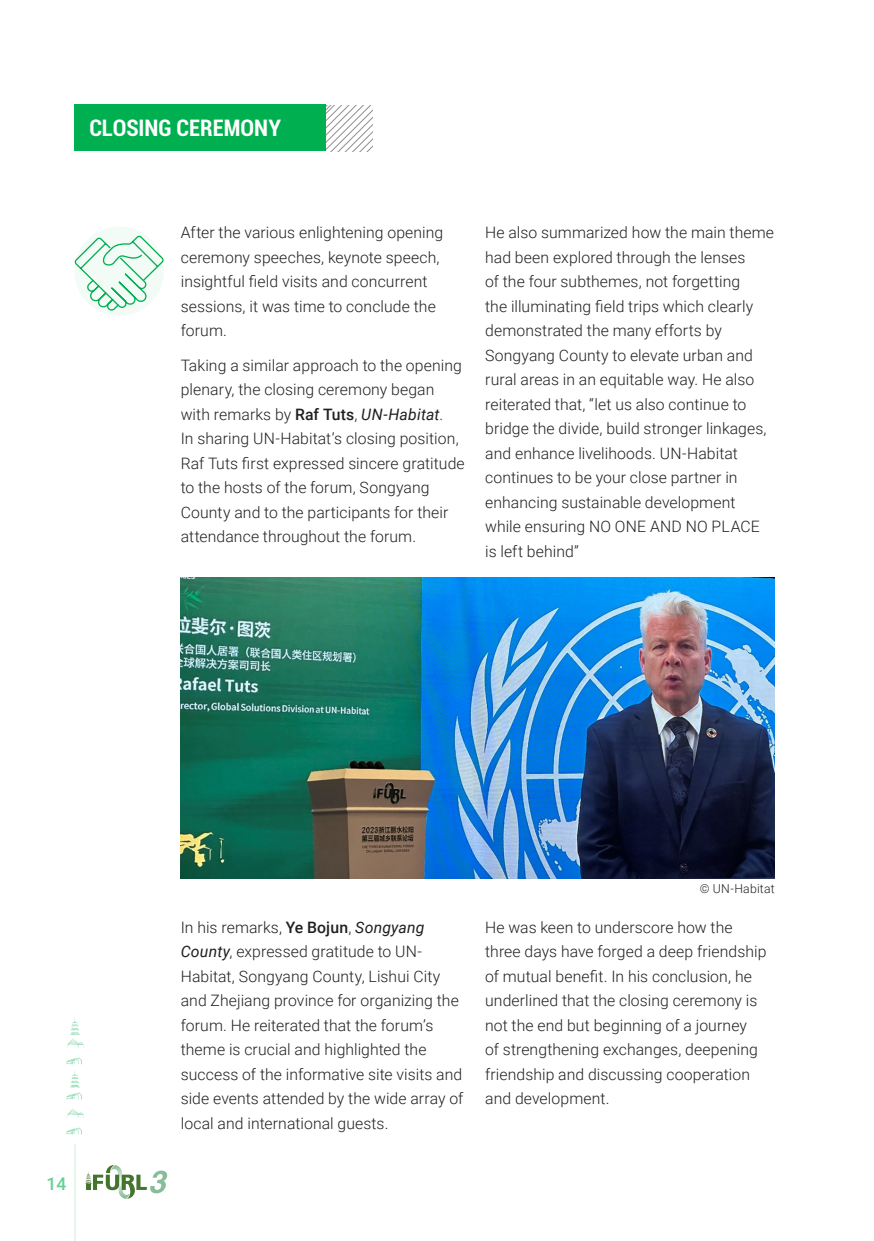
<style>
.page{position:relative;width:874px;height:1241px;background:#fff}
.page>*{position:absolute;margin:0;border:0;box-sizing:border-box;transform-origin:0 0}
.Heading_1{font:700 condensed 22.75px "Roboto";color:#fff}
.t1{font:500 17.5px "Roboto";color:#66d096}
.t2{font:300 15.75px/24.5px "Roboto";letter-spacing:.005em;color:#231f20}
.t3{font:300 12.25px "Roboto";letter-spacing:.015em;color:#231f20}
.s1{font-weight:500}
.s2{font-weight:400;font-style:italic}
</style>
<div class="page">
<hr style="left:74px;top:1143px;width:2px;height:97px;background:#00b050">
<svg style="left:66px;top:1127px;width:16px;height:7px"></svg>
<svg style="left:66px;top:1057px;width:16px;height:42px"></svg>
<svg style="left:67px;top:1108px;width:17px;height:10px"></svg>
<svg style="left:67px;top:1017px;width:17px;height:31px"></svg>
<svg style="left:85px;top:1165px;width:83px;height:33px"></svg>
<div style="left:74px;top:104px;width:252px;height:47px;background:#00b050"></div>
<svg style="left:326px;top:105px;width:46px;height:47px"></svg>
<img style="left:181px;top:577px;width:593px;height:301px">
<div style="left:74px;top:226px;width:90px;height:90px;background:#f2fbf6;border-radius:50%"></div>
<svg style="left:74px;top:235px;width:90px;height:76px"></svg>
<p class="Heading_1" style="left:89px;top:112px;width:193px">CLOSING CEREMONY</p>
<p class="t2" style="left:181px;top:220px;width:264px">After the various enlightening opening ceremony speeches, keynote speech, insightful field visits and concurrent sessions, it was time to conclude the forum.</p>
<p class="t2" style="left:181px;top:352px;width:285px">Taking a similar approach to the opening plenary, the closing ceremony began with remarks by <span class="s1">Raf Tuts</span>, <span class="s2">UN-Habitat</span>.<br>In sharing UN-Habitat’s closing position, Raf Tuts first expressed sincere gratitude to the hosts of the forum, Songyang County and to the participants for their attendance throughout the forum.</p>
<p class="t2" style="left:485px;top:220px;width:290px">He also summarized how the main theme had been explored through the lenses<br>of the four subthemes, not forgetting<br>the illuminating field trips which clearly demonstrated the many efforts by Songyang County to elevate urban and rural areas in an equitable way. He also reiterated that, “let us also continue to bridge the divide, build stronger linkages, and enhance livelihoods. UN-Habitat continues to be your close partner in enhancing sustainable development while ensuring NO ONE AND NO PLACE is left behind”</p>
<p class="t1" style="left:46px;top:1171px;width:21px">14</p>
<p class="t3" style="left:699px;top:880px;width:76px">© UN-Habitat</p>
<p class="t2" style="left:181px;top:913px;width:284px">In his remarks, <span class="s1">Ye Bojun</span>, <span class="s2">Songyang County</span>, expressed gratitude to UN-Habitat, Songyang County, Lishui City and Zhejiang province for organizing the forum. He reiterated that the forum’s theme is crucial and highlighted the success of the informative site visits and side events attended by the wide array of local and international guests.</p>
<p class="t2" style="left:485px;top:913px;width:282px">He was keen to underscore how the three days have forged a deep friendship of mutual benefit. In his conclusion, he underlined that the closing ceremony is not the end but beginning of a journey<br>of strengthening exchanges, deepening friendship and discussing cooperation and development.</p>
</div>
